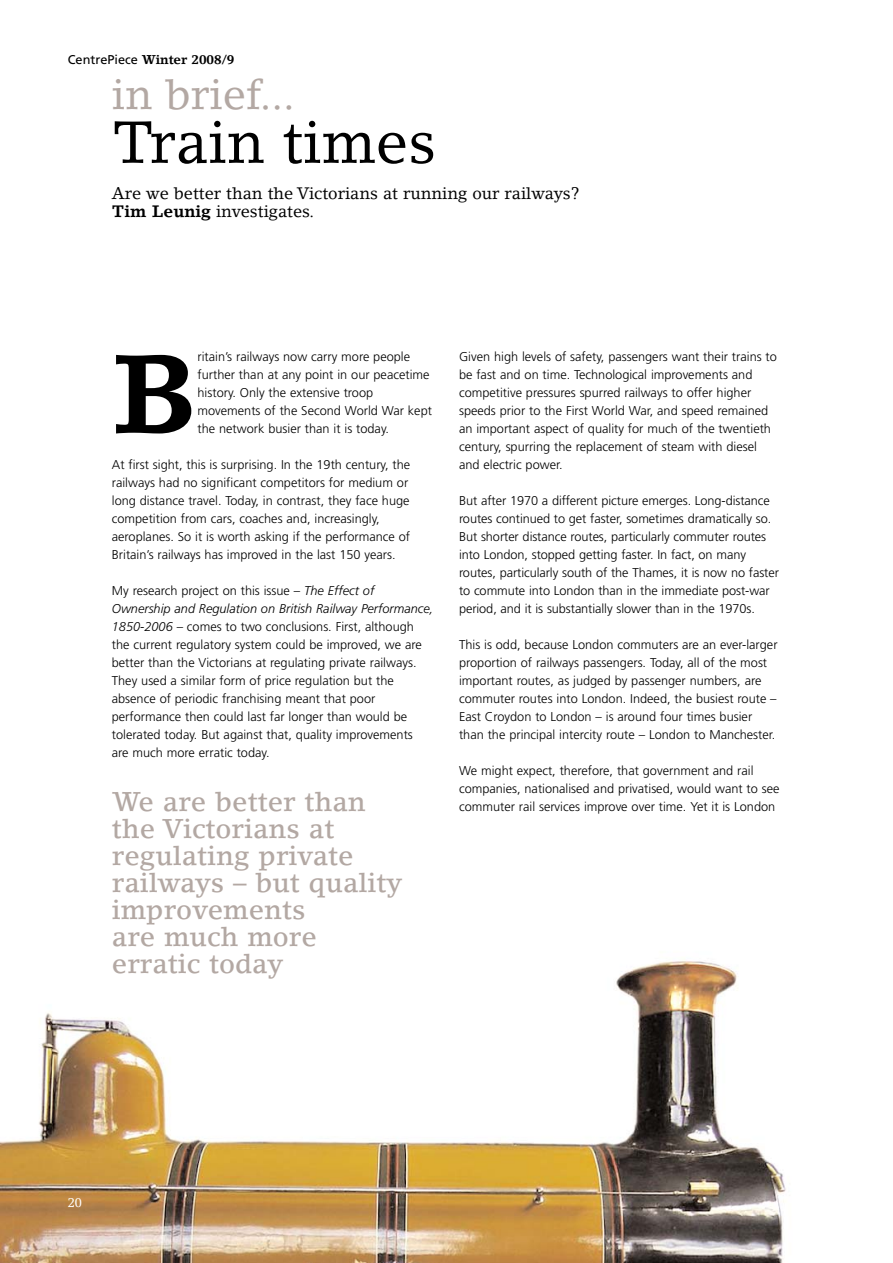
<style>
.page{position:relative;width:893px;height:1263px;background:#fff}
.page>*{position:absolute;margin:0;border:0;box-sizing:border-box;transform-origin:0 0}
.t1{font:700 110.4px "Lino Letter";color:#000}
.t2{font:58.5px "Lino Letter";color:#000}
.t3{font:42px "Lino Letter";color:#b3a8a3}
.t4{font:500 27px/27px "Lino Letter";color:#b3a8a3}
.t5{font:16.5px/18px "Lino Letter";color:#000}
.t6{font:300 12.75px/18px "Frutiger";color:#000}
.t7{font:700 12.75px "Lino Letter";color:#000}
.t8{font:12.75px "Lino Letter";color:#fff}
.s1{font-family:"Frutiger";font-weight:400}
.s2{font-weight:700}
.s3{font-style:italic}
</style>
<div class="page">
<img style="left:0;top:961px;width:786px;height:302px">
<p class="t7" style="left:68px;top:54px;width:168px"><span class="s1">CentrePiece</span> Winter 2008/9</p>
<h3 class="t3" style="left:112px;top:78px;width:185px">in brief...</h3>
<h2 class="t2" style="left:112px;top:120px;width:326px">Train times</h2>
<p class="t5" style="left:112px;top:185px;width:470px">Are we better than the Victorians at running our railways?<br><span class="s2">Tim Leunig</span> investigates.</p>
<h1 class="t1" style="left:112px;top:352px;width:87px">B</h1>
<p class="t6" style="left:198px;top:348px;width:236px">ritain’s railways now carry more people further than at any point in our peacetime history. Only the extensive troop movements of the Second World War kept the network busier than it is today.</p>
<p class="t6" style="left:112px;top:456px;width:300px">At first sight, this is surprising. In the 19th century, the railways had no significant competitors for medium or long distance travel. Today, in contrast, they face huge competition from cars, coaches and, increasingly, aeroplanes. So it is worth asking if the performance of Britain’s railways has improved in the last 150 years.</p>
<p class="t6" style="left:112px;top:582px;width:323px">My research project on this issue – <span class="s3">The Effect of Ownership and Regulation on British Railway Performance, 1850-2006</span> – comes to two conclusions. First, although the current regulatory system could be improved, we are better than the Victorians at regulating private railways.<br>They used a similar form of price regulation but the absence of periodic franchising meant that poor performance then could last far longer than would be tolerated today. But against that, quality improvements<br>are much more erratic today.</p>
<h3 class="t4" style="left:112px;top:790px;width:292px">We are better than the Victorians at regulating private railways – but quality improvements<br>are much more erratic today</h3>
<p class="t6" style="left:459px;top:348px;width:319px">Given high levels of safety, passengers want their trains to be fast and on time. Technological improvements and competitive pressures spurred railways to offer higher speeds prior to the First World War, and speed remained an important aspect of quality for much of the twentieth century, spurring the replacement of steam with diesel and electric power.</p>
<p class="t6" style="left:459px;top:492px;width:321px">But after 1970 a different picture emerges. Long-distance routes continued to get faster, sometimes dramatically so.<br>But shorter distance routes, particularly commuter routes into London, stopped getting faster. In fact, on many routes, particularly south of the Thames, it is now no faster to commute into London than in the immediate post-war period, and it is substantially slower than in the 1970s.</p>
<p class="t6" style="left:459px;top:636px;width:320px">This is odd, because London commuters are an ever-larger proportion of railways passengers. Today, all of the most important routes, as judged by passenger numbers, are commuter routes into London. Indeed, the busiest route – East Croydon to London – is around four times busier than the principal intercity route – London to Manchester.</p>
<p class="t6" style="left:459px;top:762px;width:322px">We might expect, therefore, that government and rail companies, nationalised and privatised, would want to see commuter rail services improve over time. Yet it is London</p>
<p class="t8" style="left:68px;top:1197px;width:16px">20</p>
</div>
